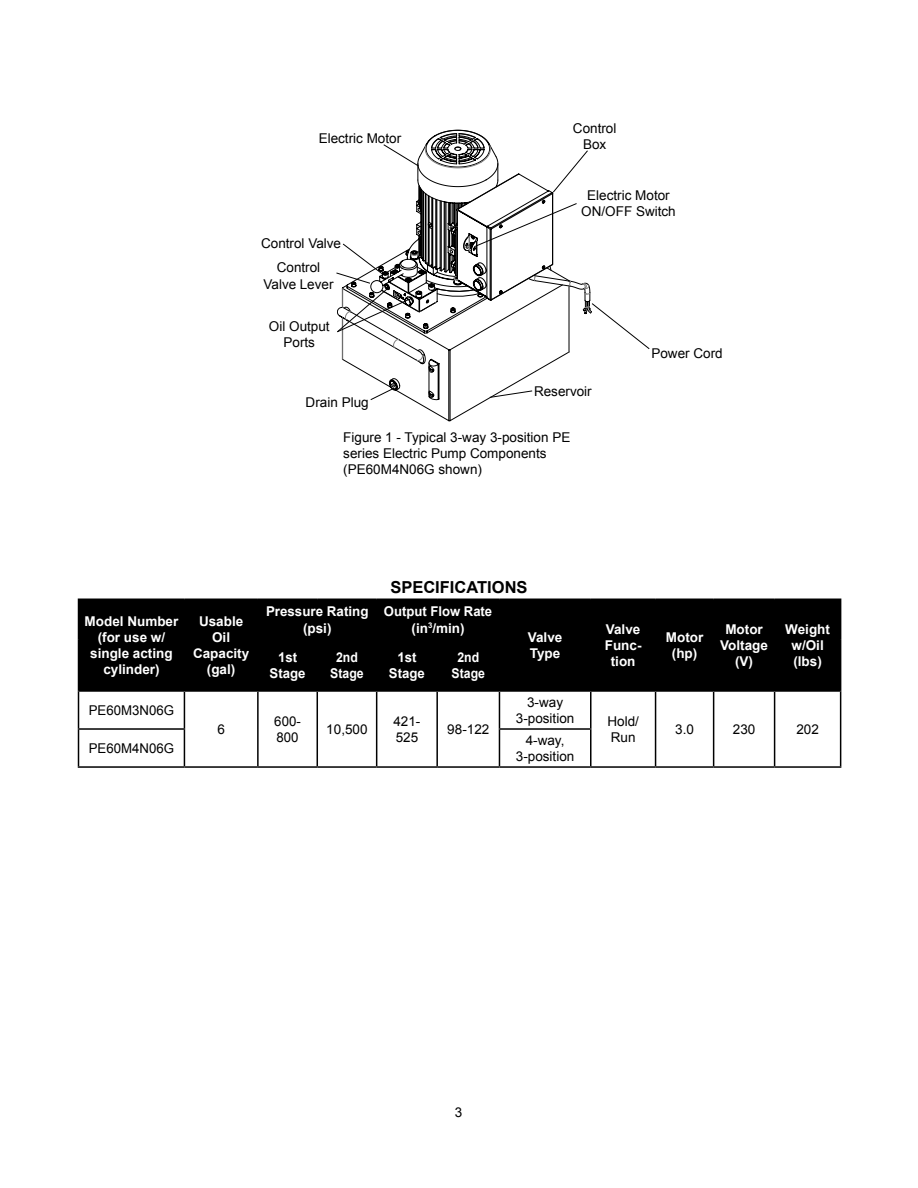
<style>
.page{position:relative;width:918px;height:1188px;background:#fff}
.page>*{position:absolute;margin:0;border:0;box-sizing:border-box;transform-origin:0 0}
.t1{font:700 16.5px "Arial";color:#000}
.t2{font:13.5px/16.2px "Arial";color:#000;text-align:center}
.t3{font:700 13.5px/16.2px "Arial";color:#fff;text-align:center}
.t4{font:700 13.5px/16.2px "Arial";color:#fff;text-align:center;scale:.91 1}
.t5{font:700 13.2px "Arial";color:#fff}
</style>
<div class="page">
<div style="left:79px;top:600px;width:761px;height:90px;background:#000"></div>
<hr style="left:78px;top:599px;width:106px;height:1px;background:#000">
<hr style="left:78px;top:600px;width:1px;height:40px;background:#000">
<hr style="left:184px;top:599px;width:74px;height:1px;background:#000">
<hr style="left:184px;top:600px;width:1px;height:40px;background:#000">
<hr style="left:258px;top:599px;width:59px;height:1px;background:#000">
<hr style="left:257px;top:600px;width:2px;height:39px;background:#000">
<hr style="left:317px;top:599px;width:60px;height:1px;background:#000">
<hr style="left:377px;top:599px;width:60px;height:1px;background:#000">
<hr style="left:376px;top:600px;width:1px;height:39px;background:#000">
<hr style="left:437px;top:599px;width:62px;height:1px;background:#000">
<hr style="left:499px;top:599px;width:92px;height:1px;background:#000">
<hr style="left:499px;top:600px;width:1px;height:39px;background:#000">
<hr style="left:591px;top:599px;width:65px;height:1px;background:#000">
<hr style="left:590px;top:600px;width:2px;height:40px;background:#000">
<hr style="left:656px;top:599px;width:58px;height:1px;background:#000">
<hr style="left:655px;top:600px;width:1px;height:40px;background:#000">
<hr style="left:714px;top:599px;width:61px;height:1px;background:#000">
<hr style="left:713px;top:600px;width:1px;height:40px;background:#000">
<hr style="left:775px;top:599px;width:66px;height:1px;background:#000">
<hr style="left:774px;top:600px;width:1px;height:40px;background:#000">
<hr style="left:840px;top:600px;width:1px;height:40px;background:#000">
<hr style="left:78px;top:640px;width:1px;height:50px;background:#000">
<hr style="left:184px;top:640px;width:1px;height:50px;background:#000">
<hr style="left:257px;top:639px;width:60px;height:2px;background:#000">
<hr style="left:257px;top:641px;width:2px;height:49px;background:#000">
<hr style="left:317px;top:639px;width:60px;height:2px;background:#000">
<hr style="left:317px;top:641px;width:1px;height:49px;background:#000">
<hr style="left:377px;top:639px;width:60px;height:2px;background:#000">
<hr style="left:376px;top:641px;width:1px;height:49px;background:#000">
<hr style="left:437px;top:639px;width:63px;height:2px;background:#000">
<hr style="left:436px;top:641px;width:2px;height:49px;background:#000">
<hr style="left:499px;top:641px;width:1px;height:49px;background:#000">
<hr style="left:590px;top:640px;width:2px;height:50px;background:#000">
<hr style="left:655px;top:640px;width:1px;height:50px;background:#000">
<hr style="left:713px;top:640px;width:1px;height:50px;background:#000">
<hr style="left:774px;top:640px;width:1px;height:50px;background:#000">
<hr style="left:840px;top:640px;width:1px;height:50px;background:#000">
<hr style="left:78px;top:690px;width:106px;height:2px;background:#000">
<hr style="left:78px;top:692px;width:1px;height:36px;background:#000">
<hr style="left:184px;top:690px;width:74px;height:2px;background:#000">
<hr style="left:184px;top:692px;width:1px;height:36px;background:#000">
<hr style="left:258px;top:690px;width:59px;height:2px;background:#000">
<hr style="left:257px;top:692px;width:2px;height:37px;background:#000">
<hr style="left:317px;top:690px;width:60px;height:2px;background:#000">
<hr style="left:317px;top:692px;width:1px;height:37px;background:#000">
<hr style="left:377px;top:690px;width:60px;height:2px;background:#000">
<hr style="left:376px;top:692px;width:1px;height:37px;background:#000">
<hr style="left:437px;top:690px;width:62px;height:2px;background:#000">
<hr style="left:436px;top:692px;width:2px;height:37px;background:#000">
<hr style="left:499px;top:690px;width:92px;height:2px;background:#000">
<hr style="left:499px;top:692px;width:1px;height:36px;background:#000">
<hr style="left:591px;top:690px;width:65px;height:2px;background:#000">
<hr style="left:590px;top:692px;width:2px;height:36px;background:#000">
<hr style="left:656px;top:690px;width:58px;height:2px;background:#000">
<hr style="left:655px;top:692px;width:1px;height:37px;background:#000">
<hr style="left:714px;top:690px;width:61px;height:2px;background:#000">
<hr style="left:713px;top:692px;width:1px;height:37px;background:#000">
<hr style="left:775px;top:690px;width:66px;height:2px;background:#000">
<hr style="left:774px;top:692px;width:1px;height:37px;background:#000">
<hr style="left:840px;top:692px;width:1px;height:37px;background:#000">
<hr style="left:78px;top:728px;width:107px;height:2px;background:#000">
<hr style="left:78px;top:730px;width:1px;height:36px;background:#000">
<hr style="left:184px;top:730px;width:1px;height:36px;background:#000">
<hr style="left:257px;top:729px;width:2px;height:37px;background:#000">
<hr style="left:317px;top:729px;width:1px;height:37px;background:#000">
<hr style="left:376px;top:729px;width:1px;height:37px;background:#000">
<hr style="left:436px;top:729px;width:2px;height:37px;background:#000">
<hr style="left:499px;top:728px;width:93px;height:2px;background:#000">
<hr style="left:499px;top:730px;width:1px;height:36px;background:#000">
<hr style="left:590px;top:730px;width:2px;height:36px;background:#000">
<hr style="left:655px;top:729px;width:1px;height:37px;background:#000">
<hr style="left:713px;top:729px;width:1px;height:37px;background:#000">
<hr style="left:774px;top:729px;width:1px;height:37px;background:#000">
<hr style="left:840px;top:729px;width:1px;height:37px;background:#000">
<hr style="left:78px;top:766px;width:106px;height:2px;background:#000">
<hr style="left:184px;top:766px;width:74px;height:2px;background:#000">
<hr style="left:258px;top:766px;width:59px;height:2px;background:#000">
<hr style="left:317px;top:766px;width:60px;height:2px;background:#000">
<hr style="left:377px;top:766px;width:60px;height:2px;background:#000">
<hr style="left:437px;top:766px;width:62px;height:2px;background:#000">
<hr style="left:499px;top:766px;width:92px;height:2px;background:#000">
<hr style="left:591px;top:766px;width:65px;height:2px;background:#000">
<hr style="left:656px;top:766px;width:58px;height:2px;background:#000">
<hr style="left:714px;top:766px;width:61px;height:2px;background:#000">
<hr style="left:775px;top:766px;width:66px;height:2px;background:#000">
<svg style="left:336px;top:130px;width:314px;height:291px"></svg>
<p class="t2" style="left:319px;top:130px;width:84px">Electric Motor</p>
<p class="t2" style="left:573px;top:120px;width:45px">Control<br>Box</p>
<p class="t2" style="left:261px;top:235px;width:82px">Control Valve</p>
<p class="t2" style="left:264px;top:260px;width:71px">Control<br>Valve Lever</p>
<p class="t2" style="left:269px;top:319px;width:62px">Oil Output<br>Ports</p>
<p class="t2" style="left:306px;top:394px;width:65px">Drain Plug</p>
<p class="t2" style="left:581px;top:187px;width:96px">Electric Motor<br>ON/OFF Switch</p>
<p class="t2" style="left:534px;top:383px;width:59px">Reservoir</p>
<p class="t2" style="left:651px;top:345px;width:73px">Power Cord</p>
<p class="t2" style="left:343px;top:429px;width:229px;text-align:left">Figure 1 - Typical 3-way 3-position PE series Electric Pump Components (PE60M4N06G shown)</p>
<p class="t3" style="left:85px;top:613px;width:95px">Model Number (for use w/ single acting cylinder)</p>
<p class="t3" style="left:199px;top:613px;width:46px">Usable<br>Oil</p>
<p class="t5" style="left:193px;top:645px;width:58px">Capacity</p>
<p class="t3" style="left:207px;top:662px;width:30px">(gal)</p>
<p class="t1" style="left:390px;top:576px;width:139px">SPECIFICATIONS</p>
<p class="t3" style="left:266px;top:604px;width:104px">Pressure Rating (psi)</p>
<p class="t3" style="left:384px;top:604px;width:110px">Output Flow Rate (in<sup>3</sup>/min)</p>
<p class="t3" style="left:270px;top:650px;width:38px">1st<br>Stage</p>
<p class="t4" style="left:330px;top:650px;width:38px">2nd<br>Stage</p>
<p class="t3" style="left:389px;top:650px;width:38px">1st<br>Stage</p>
<p class="t4" style="left:452px;top:650px;width:38px">2nd<br>Stage</p>
<p class="t3" style="left:528px;top:630px;width:36px;text-align:left">Valve<br>Type</p>
<p class="t3" style="left:605px;top:621px;width:38px">Valve<br>Func&shy;tion</p>
<p class="t3" style="left:666px;top:630px;width:39px">Motor (hp)</p>
<p class="t3" style="left:720px;top:621px;width:49px">Motor<br>Voltage (V)</p>
<p class="t3" style="left:785px;top:621px;width:46px">Weight w/Oil (lbs)</p>
<p class="t2" style="left:516px;top:694px;width:60px">3-way<br>3-position</p>
<p class="t2" style="left:89px;top:702px;width:87px">PE60M3N06G</p>
<p class="t2" style="left:217px;top:721px;width:9px">6</p>
<p class="t2" style="left:274px;top:713px;width:28px;text-align:left">600-<br>800</p>
<p class="t2" style="left:326px;top:721px;width:43px">10,500</p>
<p class="t2" style="left:393px;top:713px;width:29px;text-align:left">421-<br>525</p>
<p class="t2" style="left:447px;top:721px;width:44px">98-122</p>
<p class="t2" style="left:89px;top:740px;width:87px">PE60M4N06G</p>
<p class="t2" style="left:516px;top:732px;width:60px">4-way,<br>3-position</p>
<p class="t2" style="left:607px;top:713px;width:33px;text-align:left">Hold/<br>Run</p>
<p class="t2" style="left:675px;top:721px;width:20px">3.0</p>
<p class="t2" style="left:733px;top:721px;width:24px">230</p>
<p class="t2" style="left:796px;top:721px;width:24px">202</p>
<p class="t2" style="left:455px;top:1104px;width:9px">3</p>
</div>
